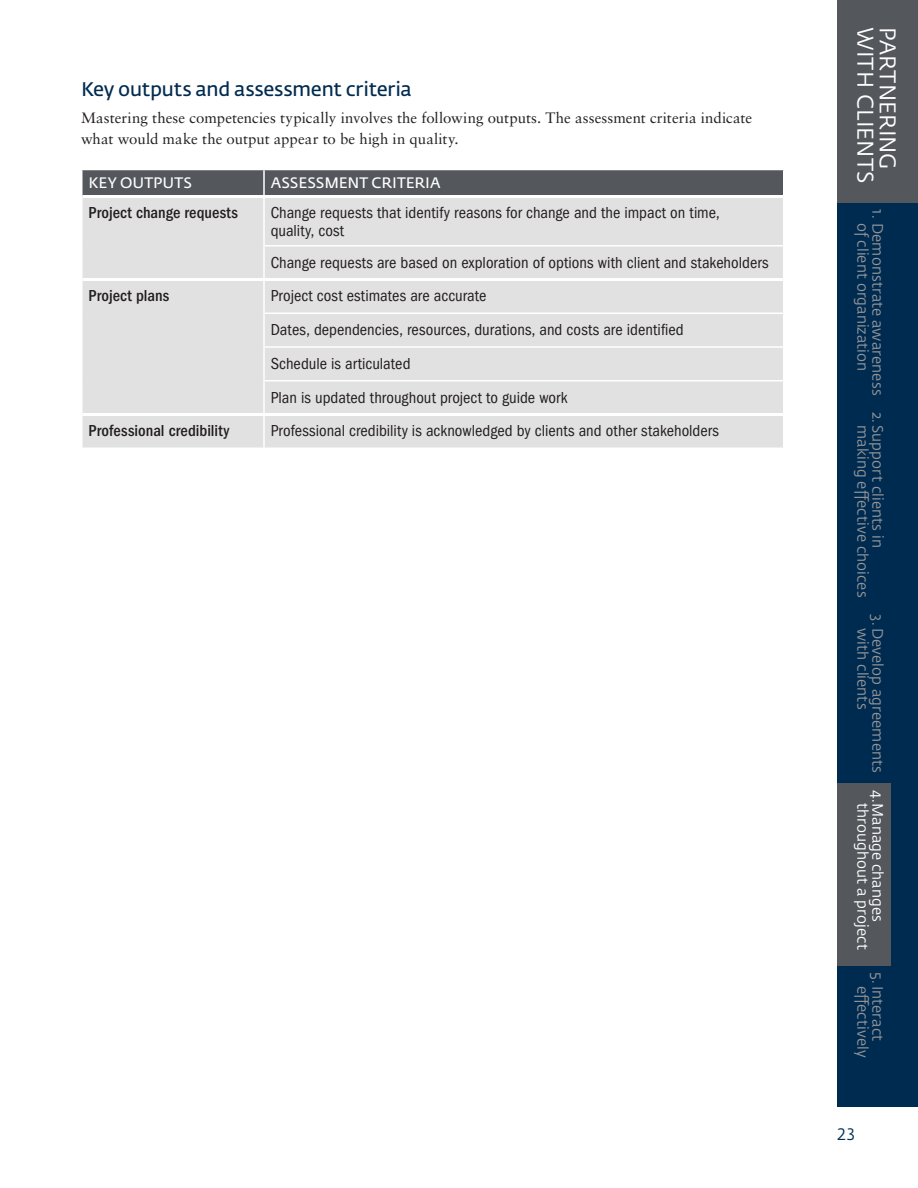
<style>
.page{position:relative;width:918px;height:1188px;background:#fff}
.page>*{position:absolute;margin:0;border:0;box-sizing:border-box;transform-origin:0 0}
.t1{font:22.5px "Fedra Sans Std";letter-spacing:.005em;color:#fff}
.t2{font:19.5px "Fedra Sans";letter-spacing:-.025em;color:#002b50}
.t3{font:condensed 16.5px/33.8px "Franklin Gothic LT";letter-spacing:.005em;color:#231f20}
.t4{font:500 condensed 16.5px "Franklin Gothic LT";letter-spacing:.005em;color:#231f20}
.t5{font:16.5px "Fedra Sans Std";color:#002f54}
.t6{font:15px/21px "Sabon LT Std";letter-spacing:.005em;color:#231f20}
.t7{font:15px/15px "Fedra Sans Std";letter-spacing:.005em;color:#939598}
.t8{font:15px/15px "Fedra Sans Std";letter-spacing:.005em;color:#fff}
.t9{font:15px "Fedra Sans";color:#fff}
</style>
<div class="page">
<div style="left:837px;top:0;width:81px;height:1107px;background:#002b50"></div>
<div style="left:837px;top:0;width:81px;height:202px;background:#54575c"></div>
<div style="left:837px;top:783px;width:54px;height:182px;background:#54575c"></div>
<div style="left:82px;top:198px;width:701px;height:250px;background:#e2e1e2"></div>
<div style="left:82px;top:170px;width:702px;height:25px;background:#54575c"></div>
<hr style="left:263px;top:198px;width:2px;height:47px;background:#fff">
<hr style="left:263px;top:245px;width:521px;height:2px;background:#fff">
<hr style="left:263px;top:247px;width:2px;height:31px;background:#fff">
<hr style="left:263px;top:281px;width:2px;height:32px;background:#fff">
<hr style="left:263px;top:313px;width:521px;height:1px;background:#fff">
<hr style="left:263px;top:314px;width:2px;height:32px;background:#fff">
<hr style="left:263px;top:346px;width:521px;height:2px;background:#fff">
<hr style="left:263px;top:348px;width:2px;height:32px;background:#fff">
<hr style="left:263px;top:380px;width:521px;height:2px;background:#fff">
<hr style="left:263px;top:382px;width:2px;height:31px;background:#fff">
<hr style="left:263px;top:416px;width:2px;height:32px;background:#fff">
<hr style="left:82px;top:278px;width:182px;height:3px;background:#fff">
<hr style="left:264px;top:278px;width:519px;height:3px;background:#fff">
<hr style="left:82px;top:413px;width:182px;height:3px;background:#fff">
<hr style="left:264px;top:413px;width:519px;height:3px;background:#fff">
<p class="t2" style="left:81px;top:78px;width:333px">Key outputs and assessment criteria</p>
<p class="t6" style="left:81px;top:108px;width:673px">Mastering these competencies typically involves the following outputs. The assessment criteria indicate what would make the output appear to be high in quality.</p>
<p class="t9" style="left:88px;top:174px;width:105px">KEY OUTPUTS</p>
<p class="t9" style="left:271px;top:174px;width:171px">ASSESSMENT CRITERIA</p>
<p class="t4" style="left:88px;top:204px;width:151px">Project change requests</p>
<p class="t3" style="left:271px;top:204px;width:451px;line-height:18px">Change requests that identify reasons for change and the impact on time, quality, cost</p>
<p class="t3" style="left:271px;top:245px;width:499px">Change requests are based on exploration of options with client and stakeholders</p>
<p class="t4" style="left:89px;top:287px;width:82px">Project plans</p>
<p class="t3" style="left:271px;top:279px;width:414px">Project cost estimates are accurate<br>Dates, dependencies, resources, durations, and costs are identified Schedule is articulated<br>Plan is updated throughout project to guide work</p>
<p class="t4" style="left:89px;top:421px;width:142px">Professional credibility</p>
<p class="t3" style="left:271px;top:414px;width:450px">Professional credibility is acknowledged by clients and other stakeholders</p>
<h1 class="t1" style="left:879px;top:27px;width:158px;rotate:90deg">WITH CLIENTS</h1>
<h1 class="t1" style="left:901px;top:27px;width:144px;rotate:90deg">PARTNERING</h1>
<p class="t7" style="left:885px;top:223px;width:174px;text-indent:-14px;rotate:90deg">1. Demonstrate awareness of client organization</p>
<p class="t7" style="left:885px;top:425px;width:174px;text-indent:-14px;rotate:90deg">2. Support clients in making effective choices</p>
<p class="t7" style="left:885px;top:628px;width:147px;text-indent:-14px;rotate:90deg">3. Develop agreements with clients</p>
<p class="t8" style="left:885px;top:803px;width:148px;text-indent:-14px;rotate:90deg">4. Manage changes throughout a project</p>
<p class="t7" style="left:885px;top:986px;width:74px;text-indent:-14px;rotate:90deg">5. Interact effectively</p>
<p class="t5" style="left:837px;top:1124px;width:19px">23</p>
</div>
